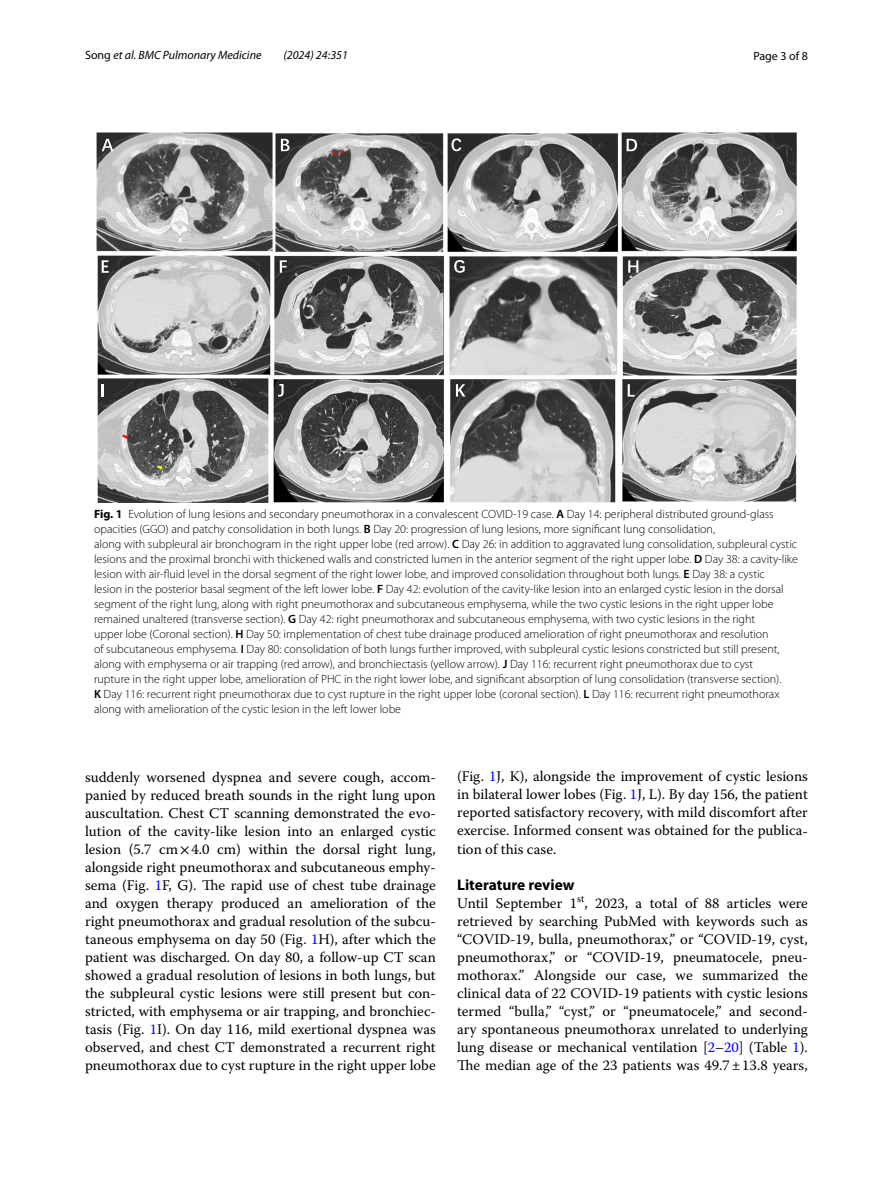
<style>
.page{position:relative;width:893px;height:1187px;background:#fff}
.page>*{position:absolute;margin:0;border:0;box-sizing:border-box;transform-origin:0 0}
.t1{font:700 15.45px "Myriad Pro";letter-spacing:-.005em;color:#000}
.t2{font:14.7px/18px "Warnock Pro";color:#000;text-align:justify}
.t3{font:300 12px/15px "Myriad Pro";color:#000}
.t4{font:italic 12px "Myriad Pro";color:#000}
.t5{font:12px "Myriad Pro";color:#000}
.s1{font-style:normal}
.s2{font-weight:700}
.s3{font-weight:600}
.s4{font-family:"STIX"}
.s5{color:#00f}
</style>
<div class="page">
<img style="left:96px;top:133px;width:701px;height:369px">
<svg style="left:332px;top:151px;width:12px;height:4px"></svg>
<svg style="left:122px;top:434px;width:6px;height:5px"></svg>
<svg style="left:157px;top:465px;width:6px;height:4px"></svg>
<svg style="left:102px;top:139px;width:11px;height:12px"></svg>
<svg style="left:281px;top:139px;width:9px;height:12px"></svg>
<svg style="left:451px;top:138px;width:10px;height:13px"></svg>
<svg style="left:627px;top:139px;width:10px;height:12px"></svg>
<svg style="left:102px;top:260px;width:7px;height:13px"></svg>
<svg style="left:280px;top:260px;width:7px;height:13px"></svg>
<svg style="left:454px;top:260px;width:11px;height:13px"></svg>
<svg style="left:628px;top:260px;width:10px;height:13px"></svg>
<svg style="left:102px;top:384px;width:2px;height:12px"></svg>
<svg style="left:278px;top:384px;width:6px;height:12px"></svg>
<svg style="left:456px;top:384px;width:9px;height:12px"></svg>
<svg style="left:628px;top:384px;width:7px;height:12px"></svg>
<p class="t4" style="left:85px;top:48px;width:178px"><span class="s1">Song</span> et al. BMC Pulmonary Medicine</p>
<p class="t4" style="left:283px;top:48px;width:66px">(2024) 24:351</p>
<p class="t5" style="left:753px;top:48px;width:56px">Page 3 of 8</p>
<p class="t3" style="left:94px;top:506px;width:705px"><span class="s2">Fig. 1</span> Evolution of lung lesions and secondary pneumothorax in a convalescent COVID-19 case. <span class="s3">A</span> Day 14: peripheral distributed ground-glass opacities (GGO) and patchy consolidation in both lungs. <span class="s3">B</span> Day 20: progression of lung lesions, more significant lung consolidation,<br>along with subpleural air bronchogram in the right upper lobe (red arrow). <span class="s3">C</span> Day 26: in addition to aggravated lung consolidation, subpleural cystic lesions and the proximal bronchi with thickened walls and constricted lumen in the anterior segment of the right upper lobe. <span class="s3">D</span> Day 38: a cavity-like lesion with air-fluid level in the dorsal segment of the right lower lobe, and improved consolidation throughout both lungs. <span class="s3">E</span> Day 38: a cystic<br>lesion in the posterior basal segment of the left lower lobe. <span class="s3">F</span> Day 42: evolution of the cavity-like lesion into an enlarged cystic lesion in the dorsal segment of the right lung, along with right pneumothorax and subcutaneous emphysema, while the two cystic lesions in the right upper lobe remained unaltered (transverse section). <span class="s3">G</span> Day 42: right pneumothorax and subcutaneous emphysema, with two cystic lesions in the right<br>upper lobe (Coronal section). <span class="s3">H</span> Day 50: implementation of chest tube drainage produced amelioration of right pneumothorax and resolution<br>of subcutaneous emphysema. <span class="s3">I</span> Day 80: consolidation of both lungs further improved, with subpleural cystic lesions constricted but still present, along with emphysema or air trapping (red arrow), and bronchiectasis (yellow arrow). <span class="s3">J</span> Day 116: recurrent right pneumothorax due to cyst<br>rupture in the right upper lobe, amelioration of PHC in the right lower lobe, and significant absorption of lung consolidation (transverse section).<br><span class="s3">K</span> Day 116: recurrent right pneumothorax due to cyst rupture in the right upper lobe (coronal section). <span class="s3">L</span> Day 116: recurrent right pneumothorax along with amelioration of the cystic lesion in the left lower lobe</p>
<p class="t2" style="left:85px;top:767px;width:352px">suddenly worsened dyspnea and severe cough, accom&shy;panied by reduced breath sounds in the right lung upon auscultation. Chest CT scanning demonstrated the evo&shy;lution of the cavity-like lesion into an enlarged cystic lesion (5.7 cm<span class="s4">×</span>4.0 cm) within the dorsal right lung, alongside right pneumothorax and subcutaneous emphy&shy;sema (Fig. <span class="s5">1</span>F, G). The rapid use of chest tube drainage and oxygen therapy produced an amelioration of the right pneumothorax and gradual resolution of the subcu&shy;taneous emphysema on day 50 (Fig. <span class="s5">1</span>H), after which the patient was discharged. On day 80, a follow-up CT scan showed a gradual resolution of lesions in both lungs, but the subpleural cystic lesions were still present but con&shy;stricted, with emphysema or air trapping, and bronchiec&shy;tasis (Fig. <span class="s5">1</span>I). On day 116, mild exertional dyspnea was observed, and chest CT demonstrated a recurrent right pneumothorax due to cyst rupture in the right upper lobe</p>
<p class="t2" style="left:457px;top:767px;width:352px">(Fig. <span class="s5">1</span>J, K), alongside the improvement of cystic lesions in bilateral lower lobes (Fig. <span class="s5">1</span>J, L). By day 156, the patient reported satisfactory recovery, with mild discomfort after exercise. Informed consent was obtained for the publica&shy;tion of this case.</p>
<p class="t1" style="left:457px;top:874px;width:119px">Literature review</p>
<p class="t2" style="left:457px;top:893px;width:352px">Until September 1<sup>st</sup>, 2023, a total of 88 articles were retrieved by searching PubMed with keywords such as “COVID-19, bulla, pneumothorax,” or “COVID-19, cyst, pneumothorax,” or “COVID-19, pneumatocele, pneu&shy;mothorax.” Alongside our case, we summarized the clinical data of 22 COVID-19 patients with cystic lesions termed “bulla,” “cyst,” or “pneumatocele,” and second&shy;ary spontaneous pneumothorax unrelated to underlying lung disease or mechanical ventilation [<span class="s5">2</span>–<span class="s5">20</span>] (Table <span class="s5">1</span>).<br>The median age of the 23 patients was 49.7±13.8 years,</p>
</div>
